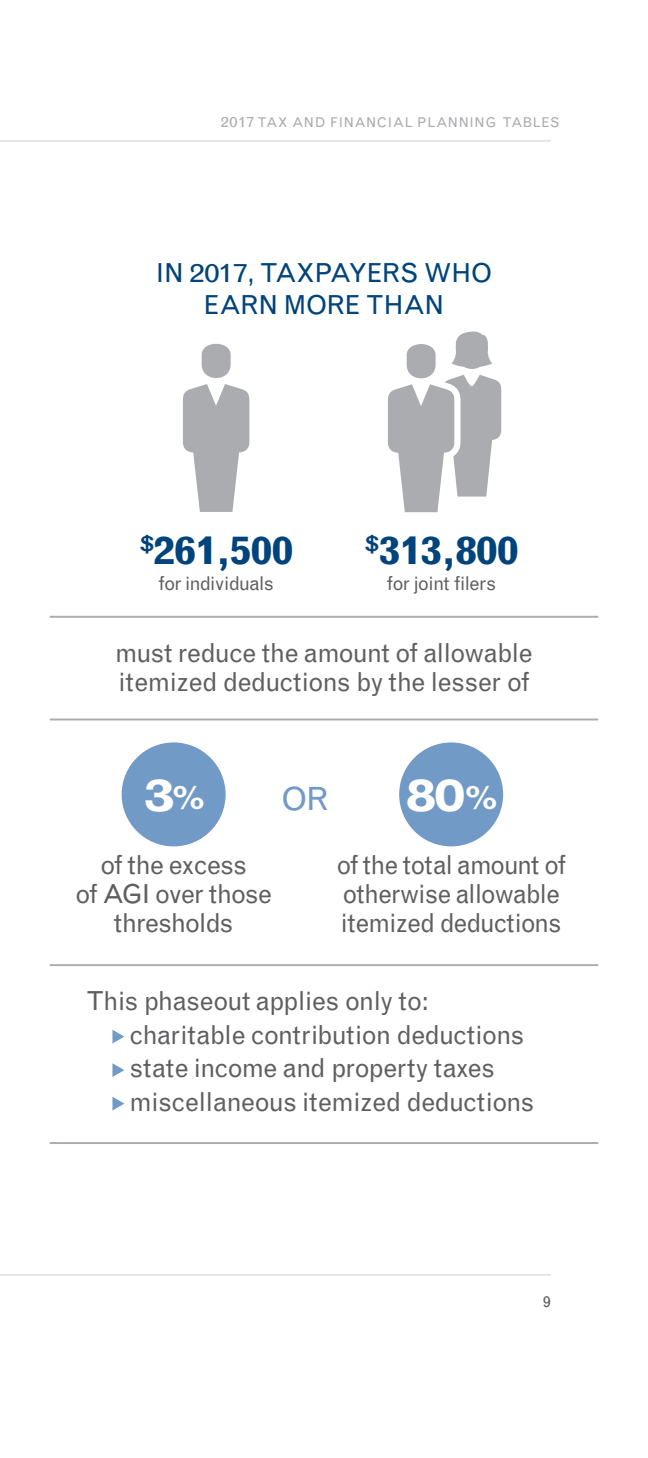
<style>
.page{position:relative;width:648px;height:1458px;background:#fff}
.page>*{position:absolute;margin:0;border:0;box-sizing:border-box;transform-origin:0 0}
.Body_Copy_9_14_-_426{font:700 expanded 46.35px "Grotesque MTRJ Corrected";color:#fff;scale:.95 1}
.Body_Copy_9_14_-_426-2{font:700 expanded 46.35px "Grotesque MTRJ Corrected";color:#fff}
.Headlines_-_RJ_Blue{font:700 37.8px "Grotesque MTRJ Corrected";color:#00447b;scale:1.15 1}
.MainBody{font:31.95px "Grotesque MTRJ Corrected";color:#719ac7}
.MainBody-2{font:26.32px/29px "Grotesque MTRJ Corrected";letter-spacing:-.03em;color:#5f5f62}
.Subhead2{font:26.32px/31.9px "Grotesque MTRJ Corrected";letter-spacing:-.01em;color:#00447b;text-align:center}
.Body_Copy{font:19.12px "Grotesque MTRJ Corrected";letter-spacing:-.035em;color:#5f5f62}
.t1{font:15.75px "Grotesque MTRJ Corrected";color:#5f5f62}
.t2{font:13.5px "Grotesque MTRJ Corrected";letter-spacing:.05em;color:#abacb0}
.s1{font-size:14.62px}
.s2{font-size:31.5px}
</style>
<div class="page">
<hr style="left:0;top:140px;width:551px;height:1px;background:#d3d4d6">
<hr style="left:0;top:1274px;width:551px;height:1px;background:#d3d4d6">
<svg style="left:388px;top:331px;width:113px;height:182px"></svg>
<svg style="left:183px;top:344px;width:66px;height:168px"></svg>
<hr style="left:50px;top:616px;width:548px;height:2px;background:#abacb0">
<hr style="left:50px;top:719px;width:548px;height:1px;background:#abacb0">
<div style="left:122px;top:742px;width:104px;height:104px;background:#719ac7;border-radius:50%"></div>
<div style="left:399px;top:742px;width:104px;height:104px;background:#719ac7;border-radius:50%"></div>
<svg style="left:112px;top:1030px;width:12px;height:14px"></svg>
<svg style="left:112px;top:1063px;width:12px;height:14px"></svg>
<svg style="left:112px;top:1097px;width:12px;height:14px"></svg>
<hr style="left:50px;top:964px;width:548px;height:2px;background:#abacb0">
<hr style="left:50px;top:1142px;width:548px;height:2px;background:#abacb0">
<p class="t2" style="left:221px;top:114px;width:341px"><span class="s1">2017</span> TAX AND FINANCIAL PLANNING TABLES</p>
<p class="Subhead2" style="left:156px;top:257px;width:338px">IN 2017, TAXPAYERS WHO<br>EARN MORE THAN</p>
<p class="Headlines_-_RJ_Blue" style="left:139px;top:528px;width:135px"><sup>$</sup>261,500</p>
<p class="Body_Copy" style="left:158px;top:572px;width:117px">for individuals</p>
<p class="Headlines_-_RJ_Blue" style="left:365px;top:528px;width:135px"><sup>$</sup>313,800</p>
<p class="Body_Copy" style="left:387px;top:572px;width:111px">for joint filers</p>
<p class="MainBody-2" style="left:115px;top:638px;width:419px">must reduce the amount of allowable itemized deductions by the lesser of</p>
<p class="Body_Copy_9_14_-_426-2" style="left:143px;top:767px;width:64px">3<span class="s2">%</span></p>
<p class="MainBody" style="left:281px;top:780px;width:49px">OR</p>
<p class="Body_Copy_9_14_-_426" style="left:405px;top:767px;width:98px">80<span class="s2">%</span></p>
<p class="MainBody-2" style="left:75px;top:850px;width:199px;text-align:center">of the excess<br>of AGI over those thresholds</p>
<p class="MainBody-2" style="left:336px;top:850px;width:231px">of the total amount of otherwise allowable itemized deductions</p>
<p class="MainBody-2" style="left:86px;top:987px;width:344px">This phaseout applies only to:</p>
<p class="MainBody-2" style="left:130px;top:1020px;width:396px">charitable contribution deductions</p>
<p class="MainBody-2" style="left:130px;top:1054px;width:367px">state income and property taxes</p>
<p class="MainBody-2" style="left:130px;top:1087px;width:406px">miscellaneous itemized deductions</p>
<p class="t1" style="left:543px;top:1293px;width:9px">9</p>
</div>
